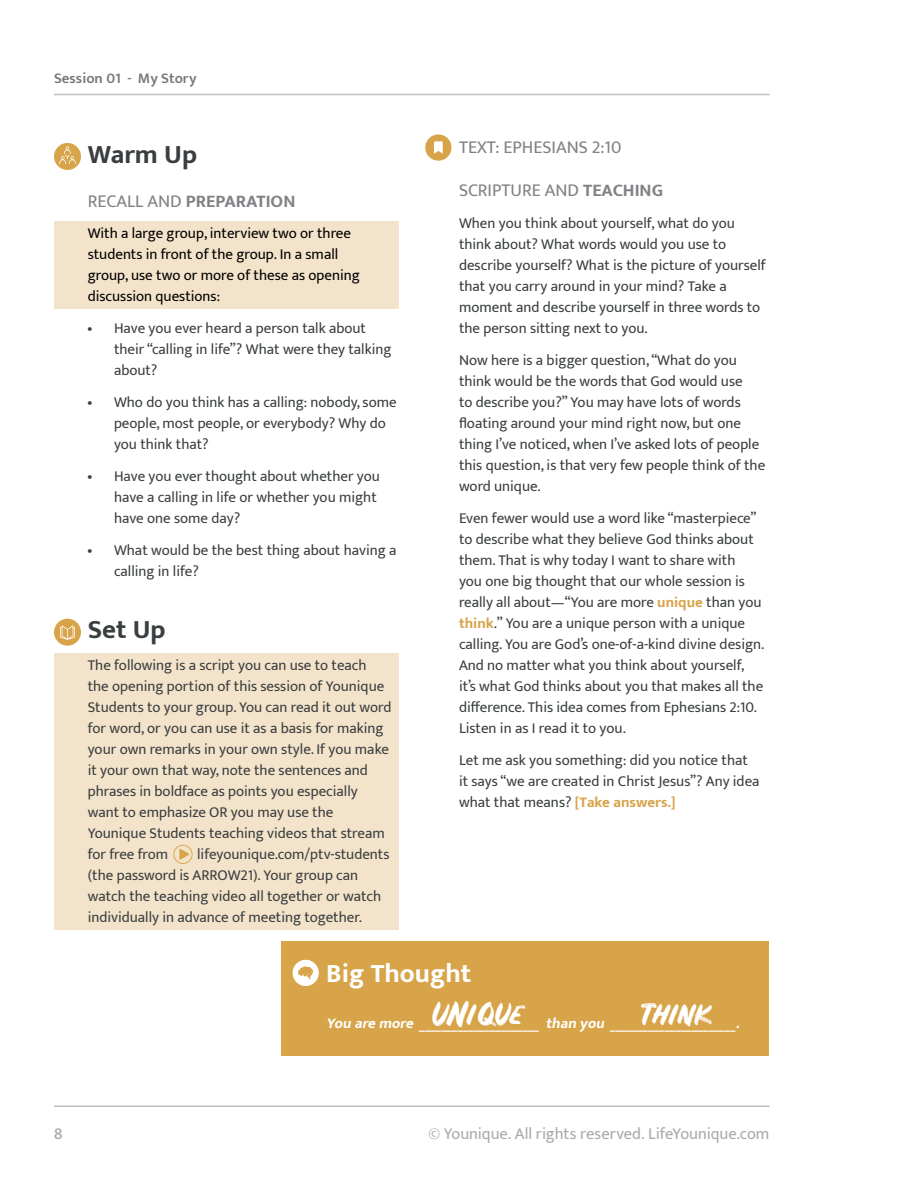
<style>
.page{position:relative;width:918px;height:1188px;background:#fff}
.page>*{position:absolute;margin:0;border:0;box-sizing:border-box;transform-origin:0 0}
.t1{font:30px "Rustico V2 Regular";color:#fff}
.t2{font:700 27px "Mukta";color:#3a3e40}
.t3{font:700 27px "Mukta";color:#fff}
.t4{font:18px "Mukta";color:#808285}
.t5{font:700 18px "Mukta";color:#808285}
.t6{font:16.5px "Mukta";letter-spacing:-.005em;color:#a7a9ac}
.t7{font:500 16.5px "Mukta";color:#a7a9ac}
.t8{font:15px/21px "Mukta";color:#3a3e40}
.t9{font:15px/21px "Mukta";color:#000}
.t10{font:italic 700 15px "Mukta";color:#fff}
.t11{font:600 15px "Mukta";color:#77787b}
.s1{font-weight:400}
.s2{font-weight:700}
.s3{font-weight:700;color:#d8a44a}
</style>
<div class="page">
<div style="left:54px;top:221px;width:344px;height:88px;background:#f3e3ca"></div>
<div style="left:54px;top:653px;width:344px;height:277px;background:#f3e3ca"></div>
<div style="left:54px;top:143px;width:27px;height:27px;background:#d8a44a;border-radius:50%"></div>
<svg style="left:59px;top:146px;width:17px;height:18px"></svg>
<div style="left:54px;top:619px;width:27px;height:27px;background:#d8a44a;border-radius:50%"></div>
<svg style="left:60px;top:625px;width:15px;height:15px"></svg>
<svg style="left:425px;top:134px;width:26px;height:27px"></svg>
<div style="left:281px;top:942px;width:487px;height:114px;background:#d8a44a"></div>
<svg style="left:293px;top:960px;width:26px;height:26px"></svg>
<svg style="left:173px;top:845px;width:20px;height:19px"></svg>
<p class="t11" style="left:54px;top:69px;width:144px">Session 01 - My Story</p>
<h2 class="t2" style="left:88px;top:138px;width:111px">Warm Up</h2>
<p class="t5" style="left:88px;top:190px;width:209px"><span class="s1">RECALL AND</span> PREPARATION</p>
<p class="t9" style="left:88px;top:223px;width:274px">With a large group, interview two or three students in front of the group. In a small group, use two or more of these as opening discussion questions:</p>
<p class="t8" style="left:114px;top:317px;width:279px;text-indent:-27px">• Have you ever heard a person talk about their “calling in life”? What were they talking about?</p>
<p class="t8" style="left:114px;top:391px;width:284px;text-indent:-27px">• Who do you think has a calling: nobody, some people, most people, or everybody? Why do you think that?</p>
<p class="t8" style="left:114px;top:465px;width:268px;text-indent:-27px">• Have you ever thought about whether you have a calling in life or whether you might have one some day?</p>
<p class="t8" style="left:114px;top:539px;width:284px;text-indent:-27px">• What would be the best thing about having a calling in life?</p>
<h2 class="t2" style="left:88px;top:613px;width:79px">Set Up</h2>
<p class="t8" style="left:88px;top:654px;width:305px">The following is a script you can use to teach the opening portion of this session of Younique Students to your group. You can read it out word for word, or you can use it as a basis for making your own remarks in your own style. If you make it your own that way, note the sentences and phrases in boldface as points you especially want to emphasize OR you may use the Younique Students teaching videos that stream for free from</p>
<p class="t8" style="left:88px;top:843px;width:303px;text-indent:109px">lifeyounique.com/ptv-students (the password is ARROW21). Your group can watch the teaching video all together or watch individually in advance of meeting together.</p>
<p class="t4" style="left:459px;top:136px;width:164px">TEXT: EPHESIANS 2:10</p>
<p class="t4" style="left:459px;top:180px;width:206px">SCRIPTURE AND <span class="s2">TEACHING</span></p>
<p class="t8" style="left:459px;top:213px;width:308px">When you think about yourself, what do you think about? What words would you use to describe yourself? What is the picture of yourself that you carry around in your mind? Take a moment and describe yourself in three words to the person sitting next to you.</p>
<p class="t8" style="left:459px;top:349px;width:308px">Now here is a bigger question, “What do you think would be the words that God would use<br>to describe you?” You may have lots of words floating around your mind right now, but one thing I’ve noticed, when I’ve asked lots of people this question, is that very few people think of the word unique.</p>
<p class="t8" style="left:459px;top:507px;width:307px">Even fewer would use a word like “masterpiece” to describe what they believe God thinks about them. That is why today I want to share with<br>you one big thought that our whole session is really all about—“You are more <span class="s3">unique</span> than you <span class="s3">think</span>.” You are a unique person with a unique calling. You are God’s one-of-a-kind divine design.<br>And no matter what you think about yourself, it’s what God thinks about you that makes all the difference. This idea comes from Ephesians 2:10.<br>Listen in as I read it to you.</p>
<p class="t8" style="left:459px;top:749px;width:302px">Let me ask you something: did you notice that it says “we are created in Christ Jesus”? Any idea what that means? <span class="s3">[Take answers.]</span></p>
<h2 class="t3" style="left:326px;top:956px;width:146px">Big Thought</h2>
<p class="t10" style="left:326px;top:1014px;width:419px">You are more ______________________ than you _______________________.</p>
<h1 class="t1" style="left:432px;top:996px;width:92px">UNique</h1>
<h1 class="t1" style="left:639px;top:996px;width:75px">think</h1>
<p class="t7" style="left:54px;top:1124px;width:10px">8</p>
<p class="t6" style="left:428px;top:1123px;width:343px">© Younique. All rights reserved. LifeYounique.com</p>
</div>
